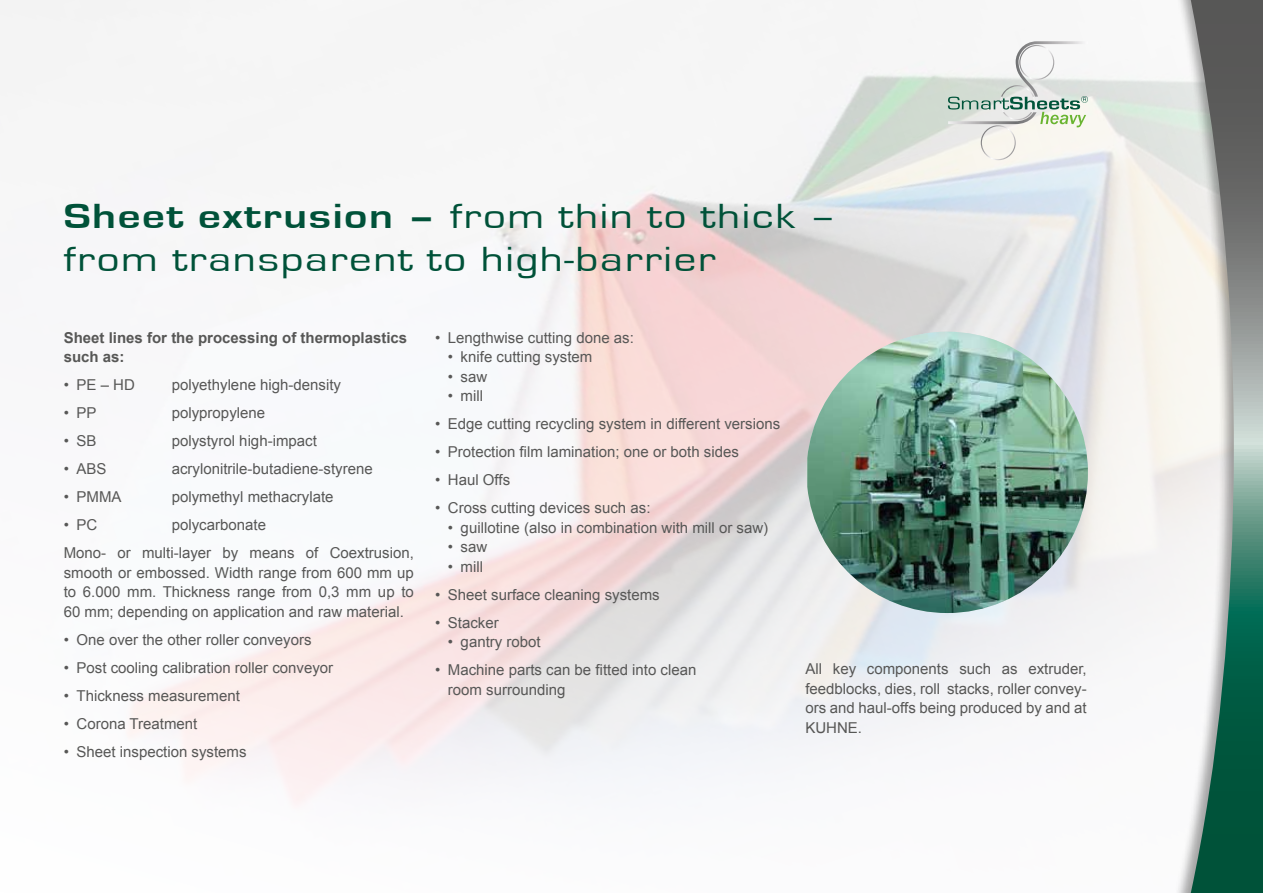
<style>
.page{position:relative;width:1263px;height:893px;background:#fff}
.page>*{position:absolute;margin:0;border:0;box-sizing:border-box;transform-origin:0 0}
.t1{font:36px/43.2px "Eurostile";letter-spacing:.035em;color:#005239;scale:1.25 1}
.t2{font:15px/19.5px "Arial";color:#575756}
.t3{font:700 15px/19.5px "Arial";color:#575756}
.s1{font-weight:700}
</style>
<div class="page">
<div style="left:1170px;top:0;width:93px;height:893px;background:#000;opacity:.35"></div>
<svg style="left:1191px;top:0;width:72px;height:893px"></svg>
<img style="left:807px;top:332px;width:281px;height:281px">
<svg style="left:948px;top:41px;width:140px;height:119px"></svg>
<h1 class="t1" style="left:64px;top:195px;width:620px"><span class="s1">Sheet extrusion –</span> from thin to thick – from transparent to high-barrier</h1>
<p class="t3" style="left:64px;top:328px;width:345px">Sheet lines for the processing of thermoplastics such as:</p>
<p class="t2" style="left:64px;top:375px;width:73px">• PE – HD</p>
<p class="t2" style="left:172px;top:375px;width:171px">polyethylene high-density</p>
<p class="t2" style="left:64px;top:403px;width:34px">• PP</p>
<p class="t2" style="left:172px;top:403px;width:95px">polypropylene</p>
<p class="t2" style="left:64px;top:431px;width:34px">• SB</p>
<p class="t2" style="left:172px;top:431px;width:147px">polystyrol high-impact</p>
<p class="t2" style="left:64px;top:459px;width:44px">• ABS</p>
<p class="t2" style="left:172px;top:459px;width:202px">acrylonitrile-butadiene-styrene</p>
<p class="t2" style="left:64px;top:487px;width:59px">• PMMA</p>
<p class="t2" style="left:172px;top:487px;width:163px">polymethyl methacrylate</p>
<p class="t2" style="left:64px;top:515px;width:35px">• PC</p>
<p class="t2" style="left:64px;top:511px;width:352px;line-height:28px;text-indent:108px">polycarbonate<br>Mono- or multi-layer by means of Coextrusion,</p>
<p class="t2" style="left:64px;top:563px;width:352px;text-align:justify">smooth or embossed. Width range from 600 mm up to 6.000 mm. Thickness range from 0,3 mm up to 60 mm; depending on application and raw material.</p>
<p class="t2" style="left:64px;top:630px;width:249px">• One over the other roller conveyors</p>
<p class="t2" style="left:64px;top:658px;width:271px">• Post cooling calibration roller conveyor</p>
<p class="t2" style="left:64px;top:686px;width:178px">• Thickness measurement</p>
<p class="t2" style="left:64px;top:714px;width:135px">• Corona Treatment</p>
<p class="t2" style="left:64px;top:742px;width:184px">• Sheet inspection systems</p>
<p class="t2" style="left:435px;top:328px;width:200px">• Lengthwise cutting done as:</p>
<p class="t2" style="left:448px;top:347px;width:146px">• knife cutting system</p>
<p class="t2" style="left:448px;top:367px;width:41px">• saw</p>
<p class="t2" style="left:448px;top:386px;width:37px">• mill</p>
<p class="t2" style="left:435px;top:414px;width:347px">• Edge cutting recycling system in different versions</p>
<p class="t2" style="left:435px;top:442px;width:305px">• Protection film lamination; one or both sides</p>
<p class="t2" style="left:435px;top:470px;width:77px">• Haul Offs</p>
<p class="t2" style="left:435px;top:498px;width:217px">• Cross cutting devices such as:</p>
<p class="t2" style="left:448px;top:518px;width:322px">• guillotine (also in combination with mill or saw)</p>
<p class="t2" style="left:448px;top:537px;width:41px">• saw</p>
<p class="t2" style="left:448px;top:557px;width:37px">• mill</p>
<p class="t2" style="left:435px;top:585px;width:226px">• Sheet surface cleaning systems</p>
<p class="t2" style="left:435px;top:613px;width:65px">• Stacker</p>
<p class="t2" style="left:448px;top:632px;width:94px">• gantry robot</p>
<p class="t2" style="left:448px;top:660px;width:250px;text-indent:-13px">• Machine parts can be fitted into clean room surrounding</p>
<p class="t2" style="left:805px;top:659px;width:283px;text-align:justify">All key components such as extruder, feedblocks, dies, roll stacks, roller convey&shy;ors and haul-offs being produced by and at KUHNE.</p>
</div>
